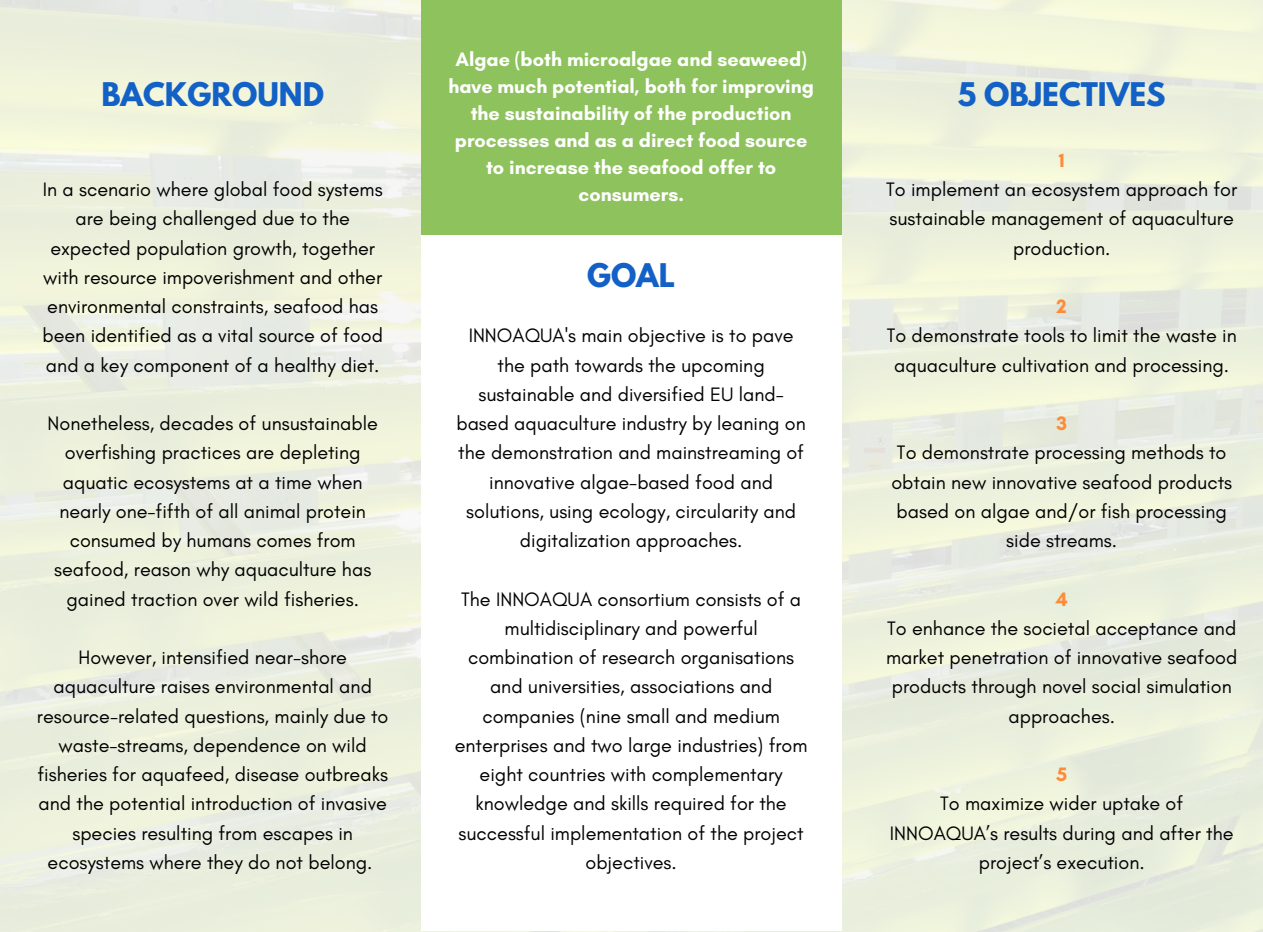
<style>
.page{position:relative;width:1263px;height:932px;background:#fff}
.page>*{position:absolute;margin:0;border:0;box-sizing:border-box;transform-origin:0 0}
.t1{font:700 28.8px "League Spartan";color:#1361c6}
.t2{font:19.8px/29.2px "Glacial Indifference";color:#000;text-align:center}
.t3{font:700 19.8px/27px "Glacial Indifference";color:#fff;text-align:center}
.t4{font:700 19.8px "Glacial Indifference";color:#ff8b38}
</style>
<div class="page">
<img style="left:0;top:0;width:1263px;height:931px">
<div style="left:421px;top:0;width:421px;height:234px;background:#8ec25d"></div>
<div style="left:421px;top:236px;width:421px;height:695px;background:#fff"></div>
<p class="t1" style="left:101px;top:80px;width:224px">BACKGROUND</p>
<p class="t2" style="left:42px;top:174px;width:342px">In a scenario where global food systems are being challenged due to the expected population growth, together with resource impoverishment and other environmental constraints, seafood has been identified as a vital source of food and a key component of a healthy diet.</p>
<p class="t2" style="left:48px;top:408px;width:332px">Nonetheless, decades of unsustainable overfishing practices are depleting aquatic ecosystems at a time when nearly one-fifth of all animal protein consumed by humans comes from seafood, reason why aquaculture has gained traction over wild fisheries.</p>
<p class="t2" style="left:37px;top:642px;width:353px">However, intensified near-shore aquaculture raises environmental and resource-related questions, mainly due to waste-streams, dependence on wild fisheries for aquafeed, disease outbreaks and the potential introduction of invasive species resulting from escapes in ecosystems where they do not belong.</p>
<p class="t3" style="left:448px;top:46px;width:367px">Algae (both microalgae and seaweed) have much potential, both for improving the sustainability of the production processes and as a direct food source to increase the seafood offer to consumers.</p>
<p class="t1" style="left:587px;top:261px;width:90px">GOAL</p>
<p class="t2" style="left:456px;top:321px;width:351px">INNOAQUA's main objective is to pave the path towards the upcoming sustainable and diversified EU land&shy;based aquaculture industry by leaning on the demonstration and mainstreaming of innovative algae-based food and solutions, using ecology, circularity and digitalization approaches.</p>
<p class="t2" style="left:455px;top:584px;width:354px">The INNOAQUA consortium consists of a multidisciplinary and powerful combination of research organisations and universities, associations and companies (nine small and medium enterprises and two large industries) from eight countries with complementary</p>
<p class="t2" style="left:459px;top:788px;width:347px">knowledge and skills required for the successful implementation of the project objectives.</p>
<p class="t1" style="left:958px;top:80px;width:209px">5 OBJECTIVES</p>
<p class="t4" style="left:1059px;top:148px;width:7px">1</p>
<p class="t2" style="left:886px;top:174px;width:353px">To implement an ecosystem approach for sustainable management of aquaculture production.</p>
<p class="t4" style="left:1057px;top:294px;width:12px">2</p>
<p class="t2" style="left:887px;top:321px;width:352px">To demonstrate tools to limit the waste in aquaculture cultivation and processing.</p>
<p class="t4" style="left:1056px;top:411px;width:12px">3</p>
<p class="t2" style="left:891px;top:438px;width:342px">To demonstrate processing methods to obtain new innovative seafood products based on algae and/or fish processing side streams.</p>
<p class="t4" style="left:1056px;top:587px;width:13px">4</p>
<p class="t2" style="left:886px;top:613px;width:353px">To enhance the societal acceptance and market penetration of innovative seafood products through novel social simulation approaches.</p>
<p class="t4" style="left:1056px;top:762px;width:12px">5</p>
<p class="t2" style="left:890px;top:788px;width:345px">To maximize wider uptake of<br>INNOAQUA’s results during and after the project’s execution.</p>
</div>
